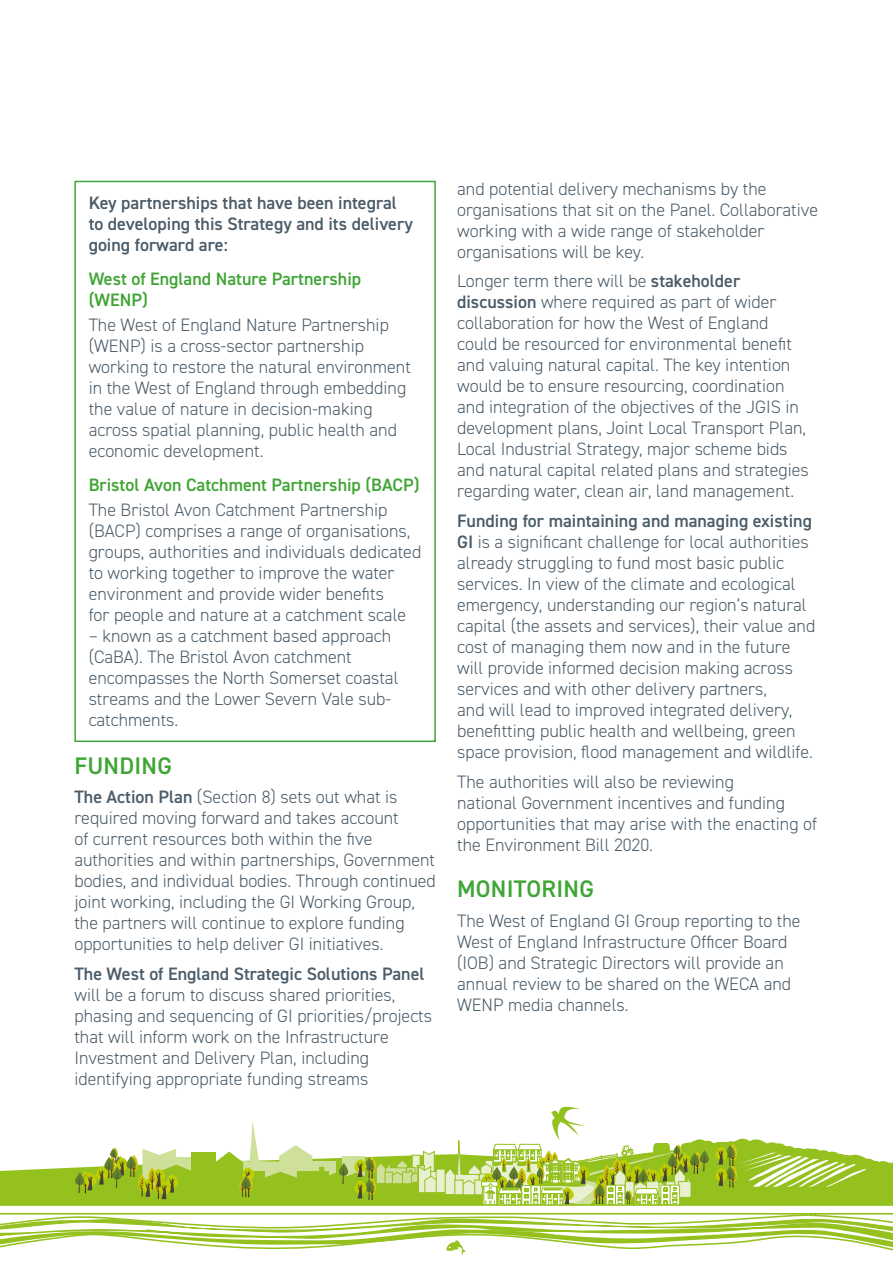
<style>
.page{position:relative;width:893px;height:1263px;background:#fff}
.page>*{position:absolute;margin:0;border:0;box-sizing:border-box;transform-origin:0 0}
.t1{font:600 24px "DIN2014";letter-spacing:.01em;color:#3fa535}
.t2{font:300 18px/21px "DIN2014";color:#4b5c69}
.t3{font:600 18px/21px "DIN2014";color:#4b5c69}
.t4{font:600 18px/21px "DIN2014";color:#3fa535}
.s1{font-weight:600}
</style>
<div class="page">
<svg style="left:0;top:1107px;width:893px;height:148px"></svg>
<div style="left:74px;top:181px;width:362px;height:561px;border:2px solid #3fa535"></div>
<p class="t3" style="left:89px;top:192px;width:326px">Key partnerships that have been integral to developing this Strategy and its delivery going forward are:</p>
<p class="t4" style="left:89px;top:268px;width:274px">West of England Nature Partnership (WENP)</p>
<p class="t2" style="left:89px;top:314px;width:324px">The West of England Nature Partnership (WENP) is a cross-sector partnership working to restore the natural environment in the West of England through embedding the value of nature in decision-making across spatial planning, public health and economic development.</p>
<p class="t4" style="left:89px;top:474px;width:332px">Bristol Avon Catchment Partnership (BACP)</p>
<p class="t2" style="left:89px;top:499px;width:334px">The Bristol Avon Catchment Partnership (BACP) comprises a range of organisations, groups, authorities and individuals dedicated to working together to improve the water environment and provide wider benefits<br>for people and nature at a catchment scale</p>
<p class="t2" style="left:89px;top:625px;width:311px">– known as a catchment based approach (CaBA). The Bristol Avon catchment encompasses the North Somerset coastal streams and the Lower Severn Vale sub&shy;catchments.</p>
<h1 class="t1" style="left:75px;top:749px;width:99px">FUNDING</h1>
<p class="t2" style="left:74px;top:786px;width:363px"><span class="s1">The Action Plan</span> (Section 8) sets out what is required moving forward and takes account<br>of current resources both within the five authorities and within partnerships, Government bodies, and individual bodies. Through continued joint working, including the GI Working Group, the partners will continue to explore funding opportunities to help deliver GI initiatives.</p>
<p class="t3" style="left:74px;top:962px;width:352px">The West of England Strategic Solutions Panel</p>
<p class="t2" style="left:74px;top:984px;width:359px">will be a forum to discuss shared priorities, phasing and sequencing of GI priorities/projects that will inform work on the Infrastructure Investment and Delivery Plan, including identifying appropriate funding streams</p>
<p class="t2" style="left:457px;top:178px;width:363px">and potential delivery mechanisms by the organisations that sit on the Panel. Collaborative working with a wide range of stakeholder organisations will be key.</p>
<p class="t2" style="left:457px;top:271px;width:353px">Longer term there will be <span class="s1">stakeholder discussion</span> where required as part of wider collaboration for how the West of England could be resourced for environmental benefit and valuing natural capital. The key intention would be to ensure resourcing, coordination and integration of the objectives of the JGIS in development plans, Joint Local Transport Plan, Local Industrial Strategy, major scheme bids and natural capital related plans and strategies regarding water, clean air, land management.</p>
<p class="t2" style="left:457px;top:510px;width:360px"><span class="s1">Funding for maintaining and managing existing GI</span> is a significant challenge for local authorities already struggling to fund most basic public services. In view of the climate and ecological emergency, understanding our region’s natural capital (the assets and services), their value and cost of managing them now and in the future will provide informed decision making across services and with other delivery partners,<br>and will lead to improved integrated delivery, benefitting public health and wellbeing, green space provision, flood management and wildlife.</p>
<p class="t2" style="left:457px;top:771px;width:362px">The authorities will also be reviewing<br>national Government incentives and funding opportunities that may arise with the enacting of the Environment Bill 2020.</p>
<h1 class="t1" style="left:457px;top:873px;width:138px">MONITORING</h1>
<p class="t2" style="left:457px;top:910px;width:345px">The West of England GI Group reporting to the West of England Infrastructure Officer Board (IOB) and Strategic Directors will provide an annual review to be shared on the WECA and WENP media channels.</p>
</div>
